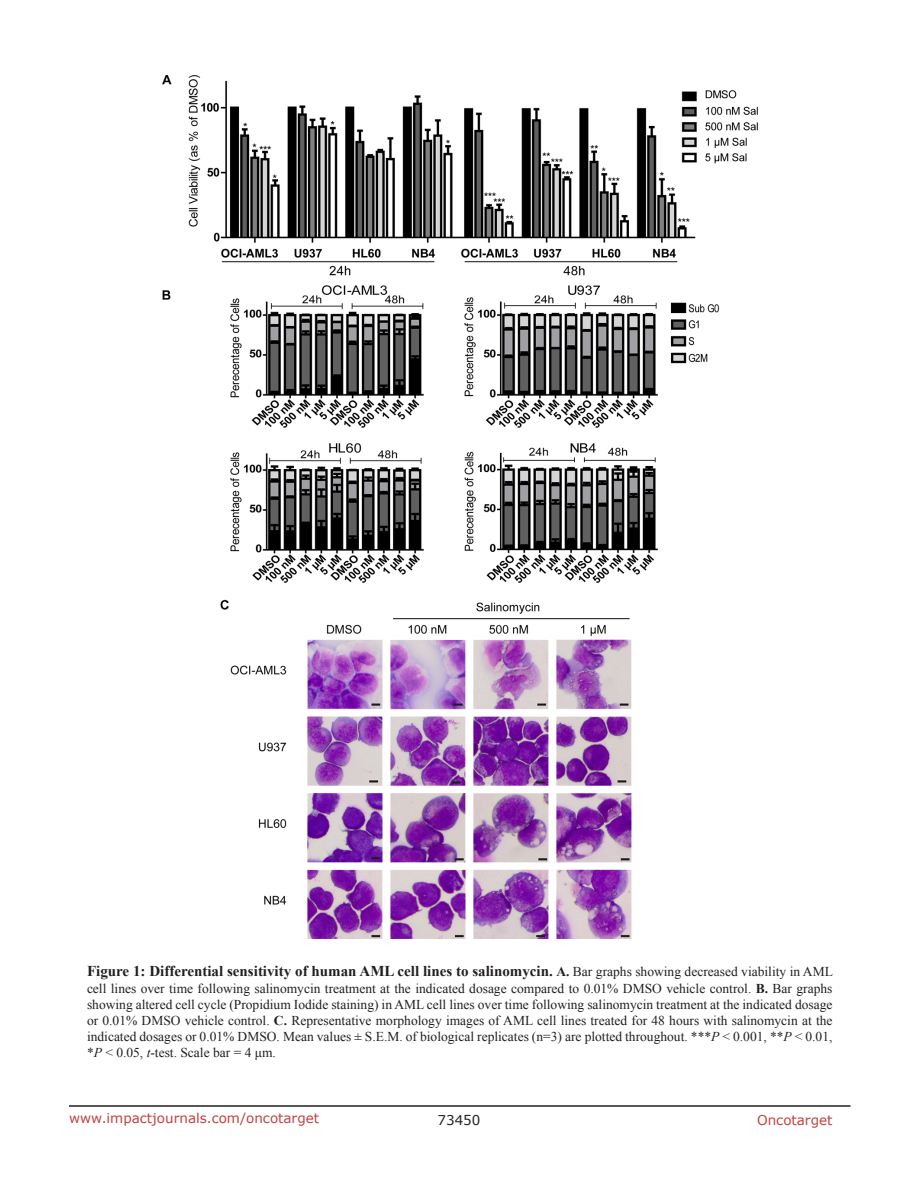
<style>
.page{position:relative;width:918px;height:1188px;background:#fff}
.page>*{position:absolute;margin:0;border:0;box-sizing:border-box;transform-origin:0 0}
.figuretext{font:700 15px "Times New Roman";color:#231f20}
.figuretext-2{font:13.5px/16.2px "Times New Roman";color:#231f20;text-align:justify}
.t1{font:13.5px "Verdana";color:#c24141}
.t2{font:13.5px "Verdana";color:#231f20}
.s1{font-size:13.5px}
.s2{font-weight:400;font-size:13.5px}
.s3{font-weight:700}
.s4{font-style:italic}
</style>
<div class="page">
<hr style="left:69px;top:1105px;width:781px;height:2px;background:#231f20">
<img style="left:162px;top:75px;width:595px;height:864px">
<p class="figuretext" style="left:87px;top:961px;width:747px">Figure 1: Differential sensitivity of human AML cell lines to salinomycin. <span class="s1">A.</span> <span class="s2">Bar graphs showing decreased viability in AML</span></p>
<p class="figuretext-2" style="left:87px;top:980px;width:747px">cell lines over time following salinomycin treatment at the indicated dosage compared to 0.01% DMSO vehicle control. <span class="s3">B.</span> Bar graphs showing altered cell cycle (Propidium Iodide staining) in AML cell lines over time following salinomycin treatment at the indicated dosage or 0.01% DMSO vehicle control. <span class="s3">C.</span> Representative morphology images of AML cell lines treated for 48 hours with salinomycin at the indicated dosages or 0.01% DMSO. Mean values ± S.E.M. of biological replicates (n=3) are plotted throughout. ***<span class="s4">P</span> &lt; 0.001, **<span class="s4">P</span> &lt; 0.01, *<span class="s4">P</span> &lt; 0.05, <span class="s4">t</span>-test. Scale bar = 4 μm.</p>
<p class="t1" style="left:69px;top:1109px;width:252px">www.impactjournals.com/oncotarget</p>
<p class="t2" style="left:438px;top:1111px;width:44px">73450</p>
<p class="t1" style="left:757px;top:1111px;width:77px">Oncotarget</p>
</div>
